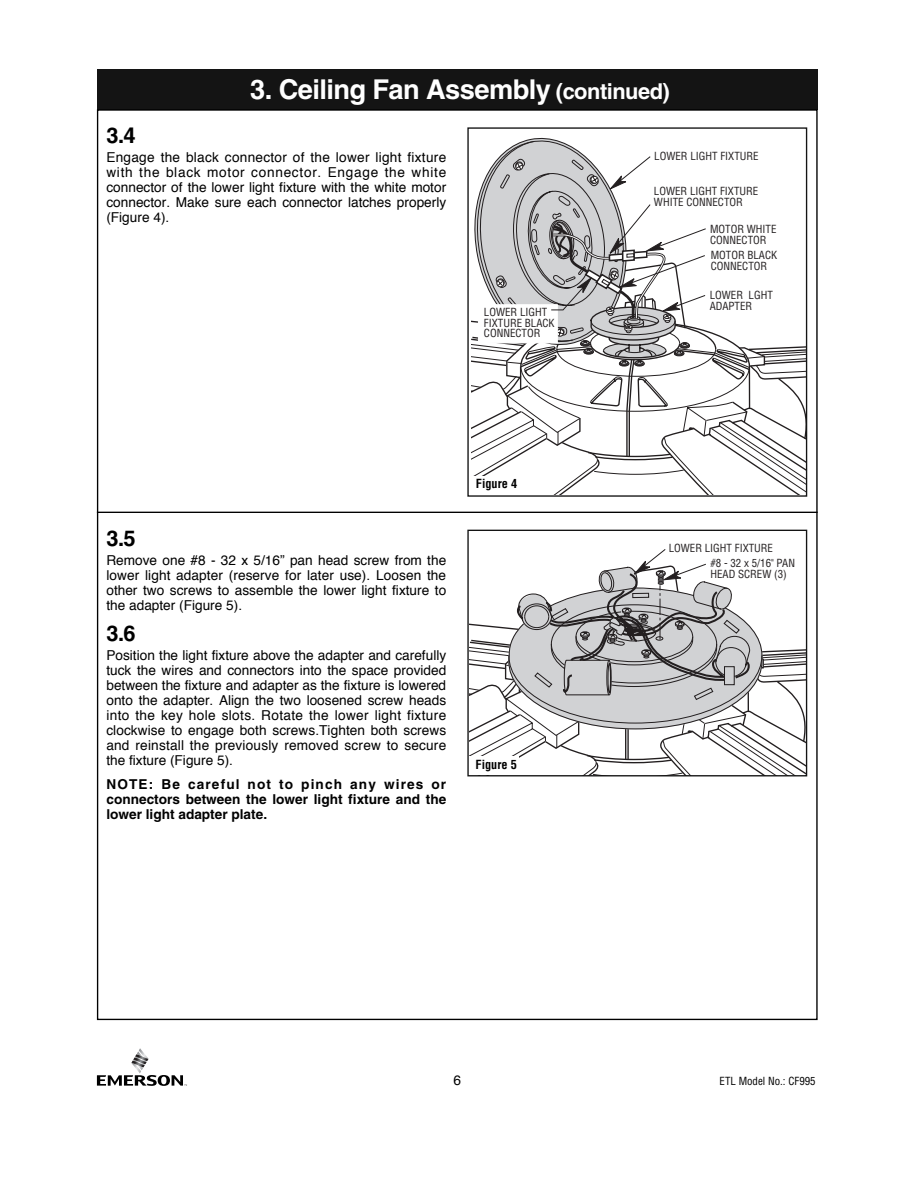
<style>
.page{position:relative;width:918px;height:1188px;background:#fff}
.page>*{position:absolute;margin:0;border:0;box-sizing:border-box;transform-origin:0 0}
.t1{font:700 27.3px "Helvetica";letter-spacing:-.02em;color:#fff}
.t2{font:700 21.9px "Helvetica";color:#000}
.t3{font:13.65px/15px "Helvetica";color:#000;text-align:justify}
.t4{font:700 13.65px/15px "Helvetica";color:#000;text-align:justify}
.t5{font:700 condensed 12.3px "Helvetica";color:#000}
.t6{font:condensed 10.95px/10.9px "Helvetica";color:#231f20}
.t7{font:condensed 10.95px "Helvetica";color:#000}
.s1{font-size:21.9px}
</style>
<div class="page">
<svg style="left:97px;top:1048px;width:90px;height:38px"></svg>
<div style="left:97px;top:69px;width:721px;height:41px;background:#141414"></div>
<svg style="left:470px;top:549px;width:335px;height:225px"></svg>
<div style="left:467px;top:530px;width:340px;height:246px;border:1px solid #141414"></div>
<div style="left:469px;top:756px;width:50px;height:19px;background:#fff"></div>
<hr style="left:97px;top:512px;width:721px;height:1px;background:#000">
<svg style="left:471px;top:137px;width:334px;height:358px"></svg>
<div style="left:467px;top:127px;width:340px;height:370px;border:1px solid #141414"></div>
<div style="left:470px;top:476px;width:49px;height:17px;background:#fff"></div>
<h1 class="t1" style="left:250px;top:80px;width:421px">3. Ceiling Fan Assembly <span class="s1">(continued)</span></h1>
<h2 class="t2" style="left:106px;top:128px;width:31px">3.4</h2>
<p class="t3" style="left:106px;top:151px;width:341px">Engage the black connector of the lower light fixture with the black motor connector. Engage the white connector of the lower light fixture with the white motor connector. Make sure each connector latches properly (Figure 4).</p>
<p class="t6" style="left:484px;top:307px;width:72px">LOWER LIGHT<br>FIXTURE BLACK<br>CONNECTOR</p>
<h2 class="t2" style="left:106px;top:530px;width:31px">3.5</h2>
<p class="t3" style="left:106px;top:554px;width:341px">Remove one #8 - 32 x 5/16” pan head screw from the lower light adapter (reserve for later use). Loosen the other two screws to assemble the lower light fixture to the adapter (Figure 5).</p>
<h2 class="t2" style="left:106px;top:625px;width:31px">3.6</h2>
<p class="t3" style="left:106px;top:649px;width:341px">Position the light fixture above the adapter and carefully tuck the wires and connectors into the space provided between the fixture and adapter as the fixture is lowered onto the adapter. Align the two loosened screw heads into the key hole slots. Rotate the lower light fixture clockwise to engage both screws.Tighten both screws and reinstall the previously removed screw to secure the fixture (Figure 5).</p>
<p class="t4" style="left:106px;top:778px;width:341px">NOTE: Be careful not to pinch any wires or connectors between the lower light fixture and the lower light adapter plate.</p>
<p class="t5" style="left:476px;top:479px;width:43px">Figure 4</p>
<p class="t5" style="left:476px;top:760px;width:43px">Figure 5</p>
<p class="t6" style="left:654px;top:151px;width:106px">LOWER LIGHT FIXTURE</p>
<p class="t6" style="left:654px;top:186px;width:106px">LOWER LIGHT FIXTURE<br>WHITE CONNECTOR</p>
<p class="t6" style="left:710px;top:225px;width:68px">MOTOR WHITE<br>CONNECTOR</p>
<p class="t6" style="left:711px;top:250px;width:68px">MOTOR BLACK<br>CONNECTOR</p>
<p class="t6" style="left:710px;top:290px;width:65px">LOWER LGHT<br>ADAPTER</p>
<p class="t6" style="left:669px;top:544px;width:106px">LOWER LIGHT FIXTURE</p>
<p class="t6" style="left:711px;top:559px;width:86px">#8 - 32 x 5/16" PAN<br>HEAD SCREW (3)</p>
<p class="t3" style="left:453px;top:1074px;width:9px">6</p>
<p class="t7" style="left:720px;top:1077px;width:98px">ETL Model No.: CF995</p>
</div>
